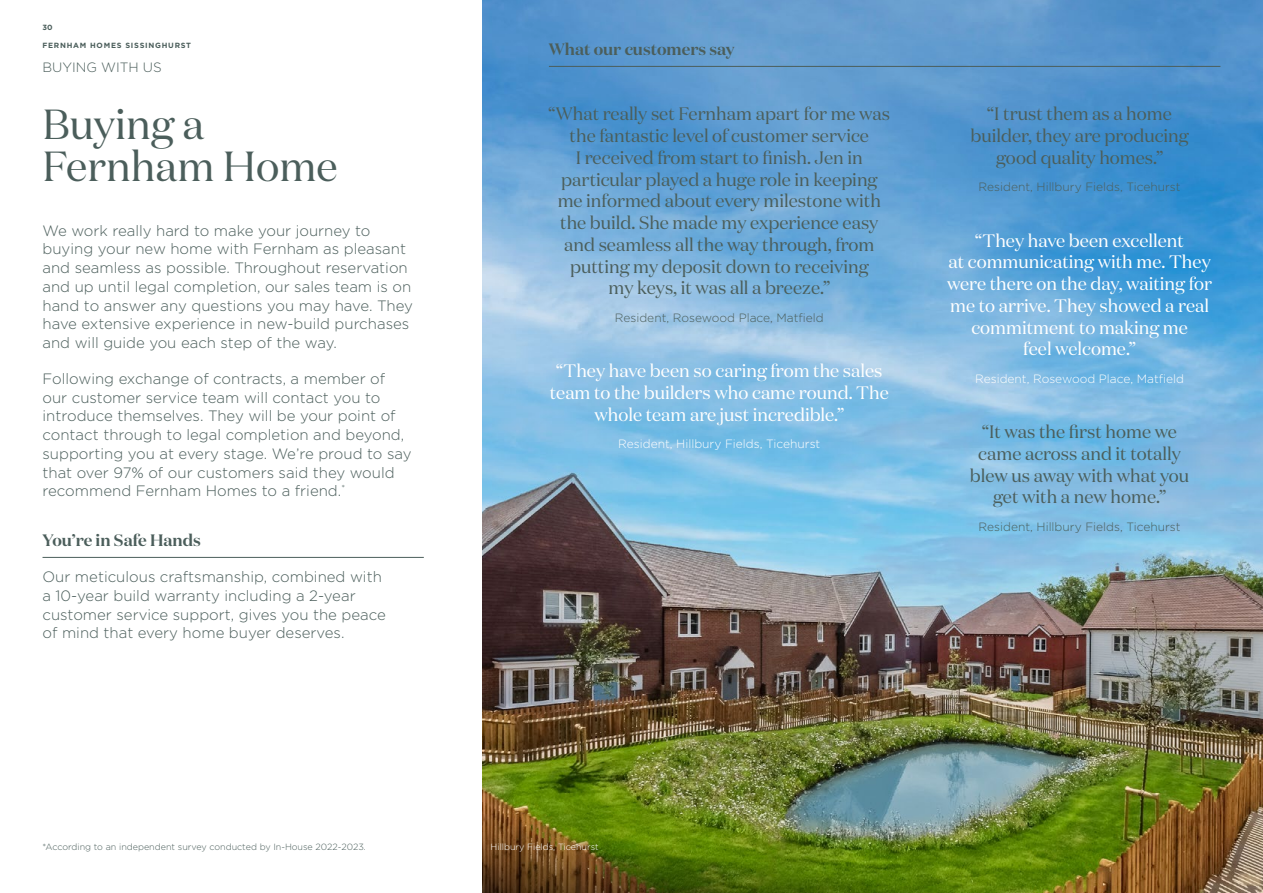
<style>
.page{position:relative;width:1263px;height:893px;background:#fff}
.page>*{position:absolute;margin:0;border:0;box-sizing:border-box;transform-origin:0 0}
.t1{font:42px/42px "Domaine Display";color:#4b5e5b}
.t2{font:18px/21.8px "Domaine Display";color:#4b5e5b;text-align:center}
.t3{font:18px/21.8px "Domaine Display";color:#fff;text-align:center}
.t4{font:600 16.5px "Domaine Display";color:#4b5e5b}
.t5{font:300 15px/18.8px "Gotham";color:#4b5e5b}
.t6{font:300 13.5px "Gotham";color:#4b5e5b}
.t7{font:300 12px "Gotham";color:#4b5e5b}
.t8{font:300 12px "Gotham";color:#fff}
.t9{font:300 9px "Gotham";color:#4b5e5b}
.t10{font:300 9px "Gotham";color:#fff}
.t11{font:700 7.5px "Gotham";letter-spacing:.1em;color:#4b5e5b}
</style>
<div class="page">
<img style="left:482px;top:639px;width:781px;height:115px">
<svg style="left:482px;top:0;width:781px;height:639px;background:#70a4cc"></svg>
<hr style="left:43px;top:557px;width:381px;height:1px;background:#4b5e5b">
<img style="left:482px;top:754px;width:781px;height:139px">
<hr style="left:549px;top:66px;width:671px;height:1px;background:#4b5e5b">
<p class="t11" style="left:43px;top:22px;width:12px">30</p>
<p class="t11" style="left:43px;top:40px;width:150px">FERNHAM HOMES SISSINGHURST</p>
<p class="t6" style="left:43px;top:58px;width:121px">BUYING WITH US</p>
<h1 class="t1" style="left:43px;top:103px;width:297px">Buying a<br>Fernham Home</h1>
<p class="t5" style="left:43px;top:220px;width:372px">We work really hard to make your journey to buying your new home with Fernham as pleasant and seamless as possible. Throughout reservation and up until legal completion, our sales team is on hand to answer any questions you may have. They have extensive experience in new-build purchases and will guide you each step of the way.</p>
<p class="t5" style="left:43px;top:369px;width:371px">Following exchange of contracts, a member of our customer service team will contact you to introduce themselves. They will be your point of contact through to legal completion and beyond, supporting you at every stage. We’re proud to say that over 97% of our customers said they would recommend Fernham Homes to a friend.<sup>*</sup></p>
<p class="t4" style="left:43px;top:530px;width:160px">You’re in Safe Hands</p>
<p class="t5" style="left:43px;top:567px;width:345px">Our meticulous craftsmanship, combined with a 10-year build warranty including a 2-year customer service support, gives you the peace of mind that every home buyer deserves.</p>
<p class="t4" style="left:549px;top:39px;width:187px">What our customers say</p>
<p class="t2" style="left:549px;top:103px;width:343px">“What really set Fernham apart for me was the fantastic level of customer service<br>I received from start to finish. Jen in particular played a huge role in keeping me informed about every milestone with the build. She made my experience easy and seamless all the way through, from putting my deposit down to receiving<br>my keys, it was all a breeze.”</p>
<p class="t7" style="left:615px;top:310px;width:210px">Resident, Rosewood Place, Matfield</p>
<p class="t3" style="left:550px;top:360px;width:341px">“They have been so caring from the sales team to the builders who came round. The whole team are just incredible.”</p>
<p class="t8" style="left:618px;top:436px;width:203px">Resident, Hillbury Fields, Ticehurst</p>
<p class="t2" style="left:970px;top:103px;width:220px">“I trust them as a home builder, they are producing good quality homes.”</p>
<p class="t7" style="left:978px;top:179px;width:203px">Resident, Hillbury Fields, Ticehurst</p>
<p class="t3" style="left:947px;top:229px;width:267px">“They have been excellent<br>at communicating with me. They were there on the day, waiting for me to arrive. They showed a real commitment to making me<br>feel welcome.”</p>
<p class="t8" style="left:975px;top:371px;width:210px">Resident, Rosewood Place, Matfield</p>
<p class="t2" style="left:970px;top:421px;width:221px">“It was the first home we came across and it totally blew us away with what you get with a new home.”</p>
<p class="t7" style="left:978px;top:519px;width:203px">Resident, Hillbury Fields, Ticehurst</p>
<p class="t9" style="left:43px;top:842px;width:325px">*According to an independent survey conducted by In-House 2022-2023.</p>
<p class="t10" style="left:491px;top:842px;width:110px">Hillbury Fields, Ticehurst</p>
</div>
